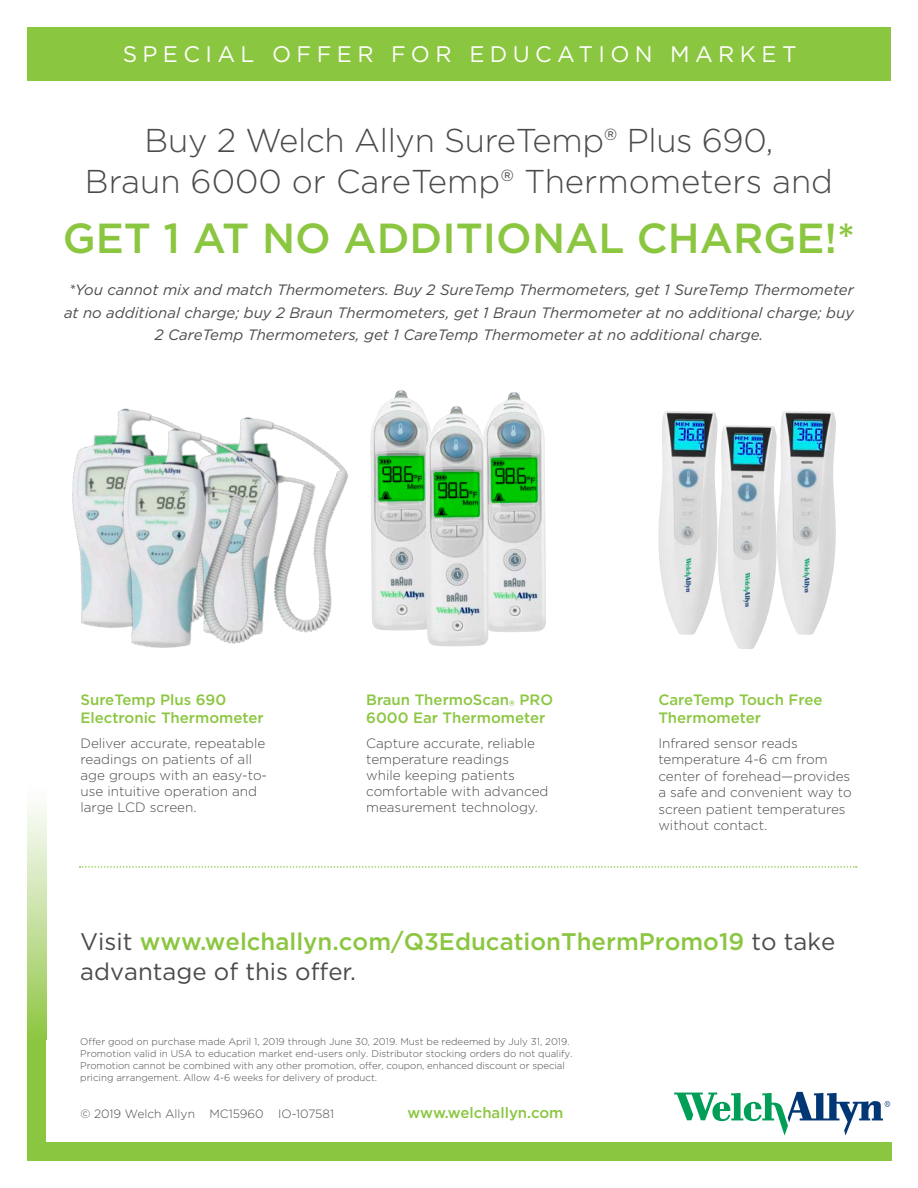
<style>
.page{position:relative;width:918px;height:1188px;background:#fff}
.page>*{position:absolute;margin:0;border:0;box-sizing:border-box;transform-origin:0 0}
.t1{font:500 42px "Gotham";color:#8bc640}
.t2{font:300 33px/40.5px "Gotham";letter-spacing:-.01em;color:#4a4b4b;text-align:center}
.t3{font:500 24px/30px "Gotham";color:#8bc640}
.t4{font:22.5px "Gotham";letter-spacing:.24em;color:#fff}
.t5{font:italic 15px/22.5px "Gotham";color:#4a4b4b;text-align:center}
.t6{font:500 15px/18px "Gotham";color:#8bc640}
.t7{font:300 13.5px/16.2px "Gotham";color:#4a4b4b}
.t8{font:300 12px "Gotham";color:#4a4b4b}
.t9{font:300 9.75px/12px "Gotham";color:#4a4b4b}
.s1{font-weight:400;color:#4a4b4b}
</style>
<div class="page">
<img style="left:658px;top:411px;width:60px;height:224px">
<img style="left:777px;top:411px;width:59px;height:224px">
<div style="left:27px;top:27px;width:864px;height:54px;background:#8bc640"></div>
<div style="left:28px;top:1143px;width:864px;height:18px;background:#8bc640"></div>
<div style="left:28px;top:1040px;width:18px;height:121px;background:#8bc640"></div>
<div style="left:28px;top:784px;width:18px;height:256px;background:linear-gradient(to bottom,#fff,#91c647)"></div>
<svg style="left:80px;top:866px;width:777px;height:2px"></svg>
<img style="left:72px;top:408px;width:277px;height:240px">
<img style="left:717px;top:425px;width:60px;height:224px">
<img style="left:488px;top:392px;width:58px;height:240px">
<img style="left:370px;top:390px;width:56px;height:241px">
<img style="left:426px;top:406px;width:62px;height:241px">
<svg style="left:674px;top:1092px;width:216px;height:44px"></svg>
<p class="t4" style="left:123px;top:40px;width:675px">SPECIAL OFFER FOR EDUCATION MARKET</p>
<p class="t2" style="left:85px;top:120px;width:750px">Buy 2 Welch Allyn SureTemp® Plus 690,<br>Braun 6000 or CareTemp® Thermometers and</p>
<p class="t1" style="left:63px;top:211px;width:794px">GET 1 AT NO ADDITIONAL CHARGE!*</p>
<p class="t5" style="left:64px;top:278px;width:791px">*You cannot mix and match Thermometers. Buy 2 SureTemp Thermometers, get 1 SureTemp Thermometer at no additional charge; buy 2 Braun Thermometers, get 1 Braun Thermometer at no additional charge; buy<br>2 CareTemp Thermometers, get 1 CareTemp Thermometer at no additional charge.</p>
<p class="t6" style="left:80px;top:690px;width:185px">SureTemp Plus 690<br>Electronic Thermometer</p>
<p class="t7" style="left:80px;top:734px;width:188px">Deliver accurate, repeatable readings on patients of all age groups with an easy-to&shy;use intuitive operation and large LCD screen.</p>
<p class="t6" style="left:366px;top:690px;width:188px">Braun ThermoScan® PRO<br>6000 Ear Thermometer</p>
<p class="t7" style="left:366px;top:734px;width:184px">Capture accurate, reliable temperature readings<br>while keeping patients comfortable with advanced measurement technology.</p>
<p class="t6" style="left:658px;top:690px;width:166px">CareTemp Touch Free<br>Thermometer</p>
<p class="t7" style="left:658px;top:735px;width:195px">Infrared sensor reads temperature 4-6 cm from center of forehead—provides a safe and convenient way to screen patient temperatures without contact.</p>
<p class="t3" style="left:80px;top:926px;width:757px"><span class="s1">Visit</span> www.welchallyn.com/Q3EducationThermPromo19 <span class="s1">to take advantage of this offer.</span></p>
<p class="t9" style="left:80px;top:1035px;width:494px">Offer good on purchase made April 1, 2019 through June 30, 2019. Must be redeemed by July 31, 2019.<br>Promotion valid in USA to education market end-users only. Distributor stocking orders do not qualify.<br>Promotion cannot be combined with any other promotion, offer, coupon, enhanced discount or special pricing arrangement. Allow 4-6 weeks for delivery of product.</p>
<p class="t8" style="left:80px;top:1106px;width:255px">© 2019 Welch Allyn MC15960 IO-107581</p>
<p class="t6" style="left:408px;top:1103px;width:157px">www.welchallyn.com</p>
</div>
